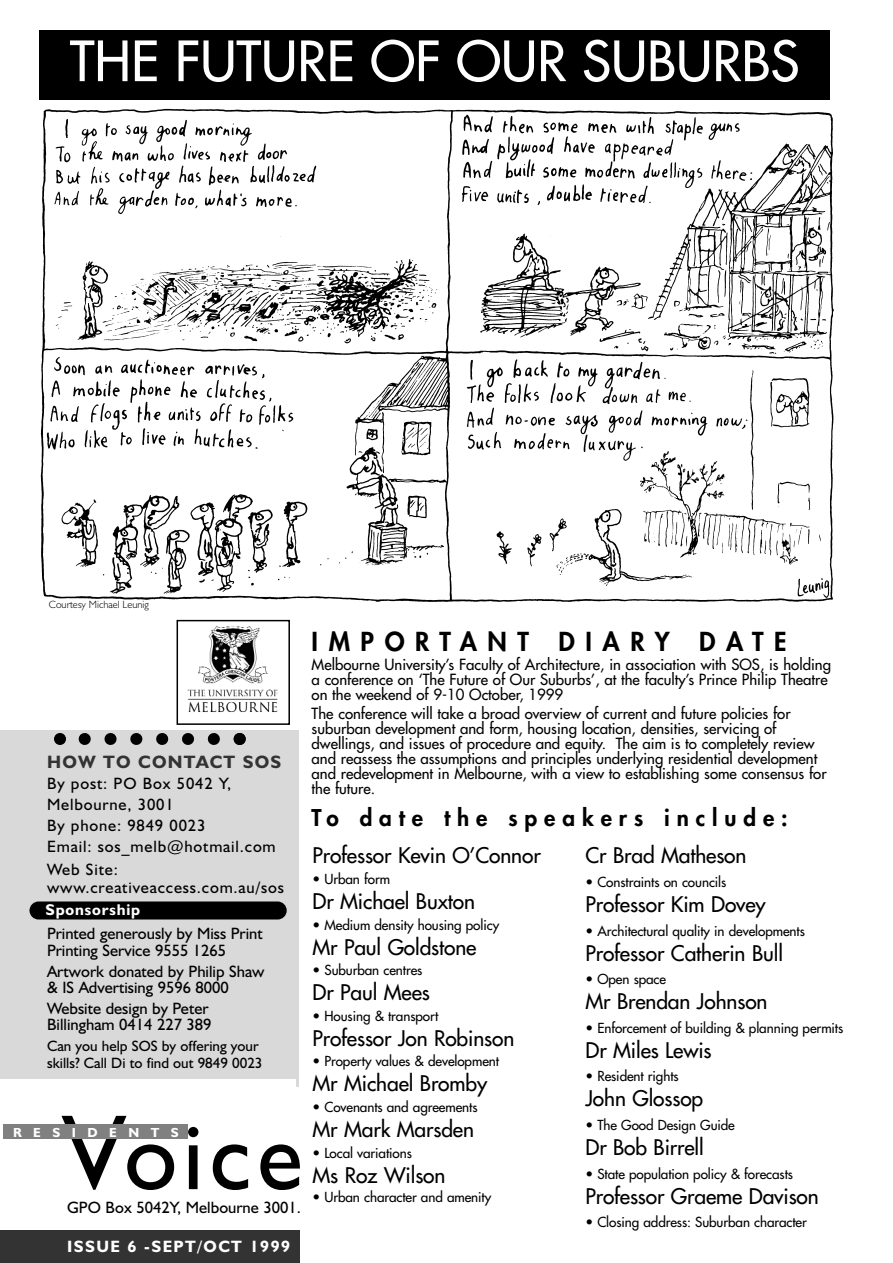
<style>
.page{position:relative;width:893px;height:1263px;background:#fff}
.page>*{position:absolute;margin:0;border:0;box-sizing:border-box;transform-origin:0 0}
.t1{font:97.65px "Gill Sans";color:#000}
.t2{font:54px "Futura";color:#fff}
.t3{font:800 25.5px "Futura";letter-spacing:.415em;color:#000}
.t4{font:800 22.5px "Futura";letter-spacing:.305em;color:#000}
.t5{font:21px "Futura";letter-spacing:-.005em;color:#000}
.t6{font:700 18px "Humanist 521 BT";letter-spacing:.07em;color:#333}
.t7{font:16.5px/16.5px "Humanist 521 BT";color:#000}
.t8{font:16.5px/21px "Humanist 521 BT";letter-spacing:.05em;color:#000}
.t9{font:700 16.5px "Humanist 521 BT";letter-spacing:.085em;color:#fff}
.t10{font:700 15.6px "Humanist 521 BT";letter-spacing:.055em;color:#fff}
.t11{font:15px/15px "Futura";color:#000}
.t12{font:15px/16.5px "Humanist 521 BT";color:#000}
.t13{font:13.5px "Futura";letter-spacing:-.005em;color:#000}
.t14{font:700 13.2px "Humanist 521 BT";letter-spacing:.87em;color:#fff}
.t15{font:300 10.5px "Humanist 521 BT";color:#000}
.s1{font-size:107.55px}
</style>
<div class="page">
<div style="left:0;top:730px;width:298px;height:357px;background:#d9d9d9"></div>
<div style="left:0;top:1079px;width:295px;height:146px;background:#fff"></div>
<div style="left:0;top:1230px;width:300px;height:33px;background:#333"></div>
<svg style="left:78px;top:733px;width:168px;height:12px"></svg>
<svg style="left:54px;top:733px;width:12px;height:12px"></svg>
<div style="left:4px;top:1125px;width:184px;height:14px;background:#808080"></div>
<div style="left:29px;top:902px;width:258px;height:18px;background:#000;border-radius:9px"></div>
<img style="left:187px;top:626px;width:91px;height:86px">
<div style="left:176px;top:620px;width:114px;height:105px;border:2px solid #000"></div>
<img style="left:40px;top:108px;width:794px;height:494px">
<div style="left:39px;top:30px;width:791px;height:70px;background:#000"></div>
<h2 class="t2" style="left:70px;top:34px;width:731px">THE FUTURE OF OUR SUBURBS</h2>
<p class="t15" style="left:49px;top:601px;width:101px">Courtesy Michael Leunig</p>
<p class="t6" style="left:47px;top:755px;width:236px">HOW TO CONTACT SOS</p>
<p class="t8" style="left:47px;top:775px;width:230px">By post: PO Box 5042 Y,<br>Melbourne, 3001<br>By phone: 9849 0023<br>Email: sos_melb@hotmail.com</p>
<p class="t8" style="left:47px;top:862px;width:238px;line-height:18px">Web Site: www.creativeaccess.com.au/sos</p>
<p class="t10" style="left:46px;top:904px;width:96px">Sponsorship</p>
<p class="t7" style="left:47px;top:927px;width:217px">Printed generously by Miss Print<br>Printing Service 9555 1265</p>
<p class="t7" style="left:47px;top:964px;width:219px">Artwork donated by Philip Shaw &amp; IS Advertising 9596 8000</p>
<p class="t7" style="left:47px;top:1002px;width:166px">Website design by Peter<br>Billingham 0414 227 389</p>
<p class="t12" style="left:47px;top:1039px;width:217px">Can you help SOS by offering your skills? Call Di to find out 9849 0023</p>
<h1 class="t1" style="left:61px;top:1123px;width:243px"><span class="s1">V</span>oice</h1>
<p class="t7" style="left:67px;top:1201px;width:235px">GPO Box 5042Y, Melbourne 3001.</p>
<p class="t14" style="left:13px;top:1128px;width:167px">RESIDENTS</p>
<p class="t9" style="left:67px;top:1240px;width:224px">ISSUE 6 -SEPT/OCT 1999</p>
<h3 class="t3" style="left:311px;top:629px;width:476px">IMPORTANT DIARY DATE</h3>
<p class="t11" style="left:311px;top:658px;width:521px">Melbourne University’s Faculty of Architecture, in association with SOS, is holding a conference on ‘The Future of Our Suburbs’, at the faculty’s Prince Philip Theatre on the weekend of 9-10 October, 1999</p>
<p class="t11" style="left:311px;top:707px;width:516px">The conference will take a broad overview of current and future policies for suburban development and form, housing location, densities, servicing of dwellings, and issues of procedure and equity. The aim is to completely review and reassess the assumptions and principles underlying residential development and redevelopment in Melbourne, with a view to establishing some consensus for the future.</p>
<h3 class="t4" style="left:311px;top:807px;width:477px">To date the speakers include:</h3>
<h3 class="t5" style="left:312px;top:845px;width:230px">Professor Kevin O’Connor</h3>
<p class="t13" style="left:312px;top:872px;width:79px">• Urban form</p>
<h3 class="t5" style="left:312px;top:891px;width:164px">Dr Michael Buxton</h3>
<p class="t13" style="left:312px;top:918px;width:188px">• Medium density housing policy</p>
<h3 class="t5" style="left:312px;top:936px;width:165px">Mr Paul Goldstone</h3>
<p class="t13" style="left:312px;top:963px;width:111px">• Suburban centres</p>
<h3 class="t5" style="left:312px;top:982px;width:119px">Dr Paul Mees</h3>
<p class="t13" style="left:312px;top:1009px;width:127px">• Housing &amp; transport</p>
<h3 class="t5" style="left:312px;top:1028px;width:203px">Professor Jon Robinson</h3>
<p class="t13" style="left:312px;top:1055px;width:188px">• Property values &amp; development</p>
<h3 class="t5" style="left:312px;top:1073px;width:176px">Mr Michael Bromby</h3>
<p class="t13" style="left:312px;top:1100px;width:166px">• Covenants and agreements</p>
<h3 class="t5" style="left:312px;top:1119px;width:163px">Mr Mark Marsden</h3>
<p class="t13" style="left:312px;top:1146px;width:101px">• Local variations</p>
<h3 class="t5" style="left:312px;top:1164px;width:134px">Ms Roz Wilson</h3>
<p class="t13" style="left:312px;top:1190px;width:180px">• Urban character and amenity</p>
<h3 class="t5" style="left:585px;top:845px;width:162px">Cr Brad Matheson</h3>
<p class="t13" style="left:585px;top:875px;width:142px">• Constraints on councils</p>
<h3 class="t5" style="left:585px;top:894px;width:182px">Professor Kim Dovey</h3>
<p class="t13" style="left:585px;top:924px;width:221px">• Architectural quality in developments</p>
<h3 class="t5" style="left:585px;top:942px;width:199px">Professor Catherin Bull</h3>
<p class="t13" style="left:585px;top:972px;width:82px">• Open space</p>
<h3 class="t5" style="left:585px;top:991px;width:183px">Mr Brendan Johnson</h3>
<p class="t13" style="left:585px;top:1021px;width:259px">• Enforcement of building &amp; planning permits</p>
<h3 class="t5" style="left:585px;top:1040px;width:128px">Dr Miles Lewis</h3>
<p class="t13" style="left:585px;top:1070px;width:95px">• Resident rights</p>
<h3 class="t5" style="left:585px;top:1088px;width:119px">John Glossop</h3>
<p class="t13" style="left:585px;top:1118px;width:151px">• The Good Design Guide</p>
<h3 class="t5" style="left:585px;top:1137px;width:120px">Dr Bob Birrell</h3>
<p class="t13" style="left:585px;top:1167px;width:209px">• State population policy &amp; forecasts</p>
<h3 class="t5" style="left:585px;top:1185px;width:235px">Professor Graeme Davison</h3>
<p class="t13" style="left:585px;top:1215px;width:223px">• Closing address: Suburban character</p>
</div>
